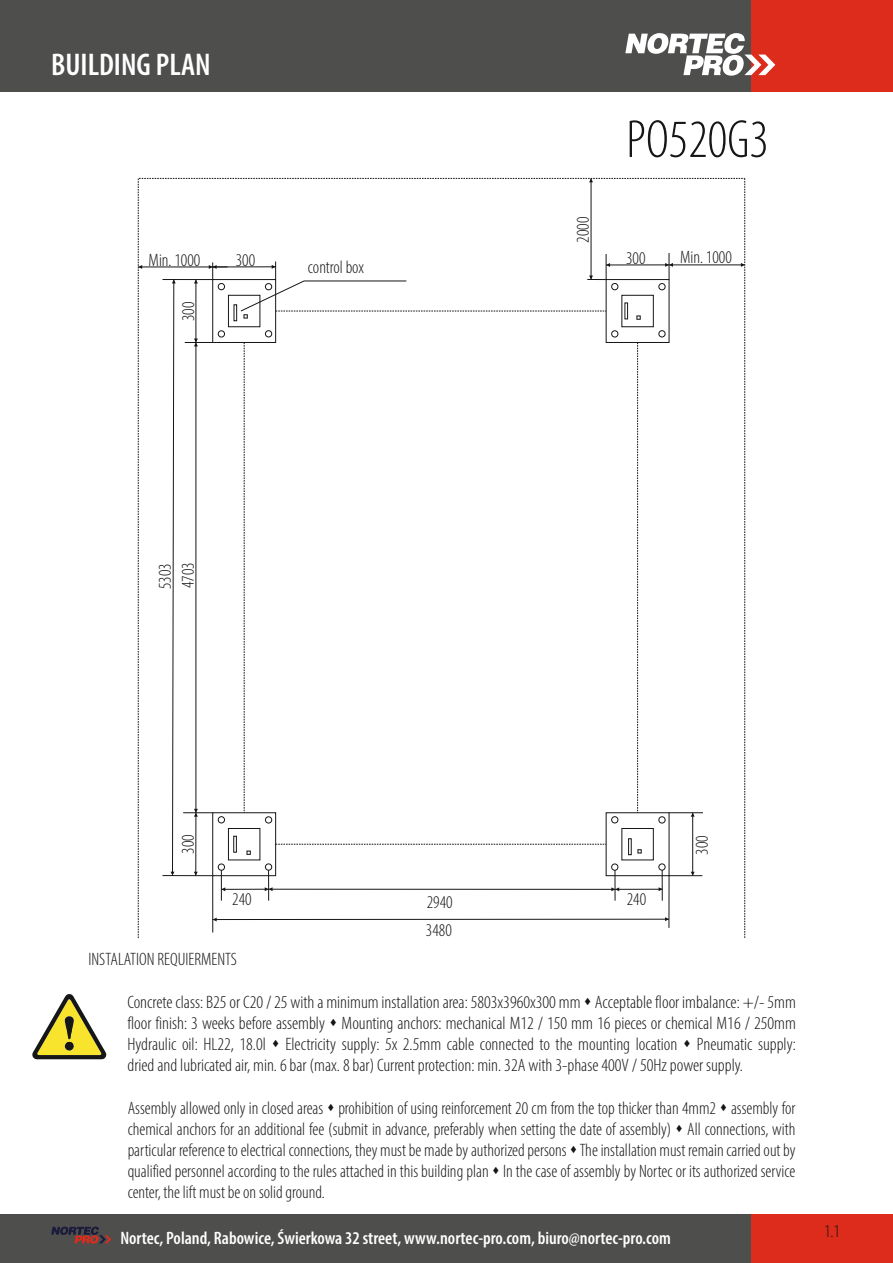
<style>
.page{position:relative;width:893px;height:1263px;background:#fff}
.page>*{position:absolute;margin:0;border:0;box-sizing:border-box;transform-origin:0 0}
.t1{font:300 condensed 54px "Myriad Pro";color:#151616}
.t2{font:700 36.6px "Ebrima";color:#151616}
.t3{font:600 condensed 31.5px "Myriad Pro";color:#fff}
.t4{font:300 condensed 18px/21.1px "Myriad Pro";color:#151616}
.t5{font:300 condensed 18px/21.1px "Myriad Pro";color:#151616;text-align:justify;scale:1.04 1}
.t6{font:600 condensed 18px "Myriad Pro";color:#fff}
</style>
<div class="page">
<svg style="left:138px;top:178px;width:603px;height:760px"></svg>
<hr style="left:669px;top:265px;width:76px;height:1px;background:#151616">
<svg style="left:665px;top:253px;width:8px;height:27px"></svg>
<svg style="left:741px;top:178px;width:4px;height:760px"></svg>
<hr style="left:591px;top:178px;width:1px;height:101px;background:#151616">
<svg style="left:589px;top:178px;width:4px;height:4px"></svg>
<div style="left:234px;top:305px;width:3px;height:16px;border:1px solid #151616"></div>
<hr style="left:213px;top:267px;width:63px;height:1px;background:#151616">
<svg style="left:240px;top:254px;width:370px;height:64px"></svg>
<hr style="left:138px;top:267px;width:75px;height:1px;background:#151616">
<svg style="left:138px;top:265px;width:4px;height:4px"></svg>
<div style="left:625px;top:303px;width:3px;height:16px;border:1px solid #151616"></div>
<div style="left:234px;top:836px;width:3px;height:16px;border:1px solid #151616"></div>
<div style="left:628px;top:838px;width:3px;height:17px;border:1px solid #151616"></div>
<svg style="left:638px;top:849px;width:3px;height:4px"></svg>
<hr style="left:212px;top:876px;width:1px;height:56px;background:#151616">
<hr style="left:669px;top:876px;width:1px;height:52px;background:#151616">
<hr style="left:213px;top:919px;width:456px;height:1px;background:#151616">
<svg style="left:665px;top:917px;width:4px;height:4px"></svg>
<svg style="left:213px;top:917px;width:4px;height:4px"></svg>
<hr style="left:162px;top:279px;width:51px;height:1px;background:#151616">
<hr style="left:162px;top:875px;width:51px;height:1px;background:#151616">
<svg style="left:171px;top:280px;width:5px;height:596px"></svg>
<svg style="left:209px;top:262px;width:18px;height:18px"></svg>
<hr style="left:183px;top:812px;width:30px;height:1px;background:#151616">
<hr style="left:196px;top:342px;width:1px;height:471px;background:#151616">
<svg style="left:194px;top:809px;width:4px;height:8px"></svg>
<hr style="left:196px;top:280px;width:1px;height:62px;background:#151616">
<svg style="left:185px;top:339px;width:28px;height:7px"></svg>
<div style="left:0;top:1214px;width:751px;height:49px;background:#4e4e4d"></div>
<div style="left:751px;top:1214px;width:142px;height:49px;background:#dd2b1c"></div>
<svg style="left:51px;top:1226px;width:60px;height:18px"></svg>
<div style="left:0;top:0;width:766px;height:92px;background:#4e4e4d"></div>
<div style="left:751px;top:0;width:142px;height:92px;background:#dd2b1c"></div>
<svg style="left:625px;top:33px;width:150px;height:43px"></svg>
<svg style="left:32px;top:994px;width:75px;height:65px"></svg>
<h3 class="t3" style="left:51px;top:52px;width:161px">BUILDING PLAN</h3>
<p class="t4" style="left:149px;top:251px;width:53px">Min. 1000</p>
<p class="t4" style="left:236px;top:250px;width:21px">300</p>
<p class="t4" style="left:179px;top:321px;width:21px;rotate:-90deg">300</p>
<p class="t4" style="left:308px;top:258px;width:57px">control box</p>
<p class="t4" style="left:155px;top:589px;width:29px;line-height:23px;rotate:-90deg">5303<br>4703</p>
<p class="t4" style="left:574px;top:243px;width:27px;rotate:-90deg">2000</p>
<h1 class="t1" style="left:626px;top:116px;width:144px">PO520G3</h1>
<p class="t4" style="left:626px;top:248px;width:21px">300</p>
<p class="t4" style="left:680px;top:248px;width:53px">Min. 1000</p>
<h2 class="t2" style="left:64px;top:1019px;width:13px">!</h2>
<p class="t4" style="left:179px;top:854px;width:21px;rotate:-90deg">300</p>
<p class="t4" style="left:693px;top:855px;width:21px;rotate:-90deg">300</p>
<p class="t4" style="left:232px;top:890px;width:21px">240</p>
<p class="t4" style="left:426px;top:889px;width:28px;line-height:27.9px">2940<br>3480</p>
<p class="t4" style="left:627px;top:890px;width:21px">240</p>
<p class="t4" style="left:88px;top:950px;width:150px">INSTALATION REQUIERMENTS</p>
<p class="t5" style="left:127px;top:993px;width:644px">Concrete class: B25 or C20 / 25 with a minimum installation area: 5803x3960x300 mm ▲ Acceptable floor imbalance: +/- 5mm floor finish: 3 weeks before assembly ▲ Mounting anchors: mechanical M12 / 150 mm 16 pieces or chemical M16 / 250mm Hydraulic oil: HL22, 18.0l ▲ Electricity supply: 5x 2.5mm cable connected to the mounting location ▲ Pneumatic supply: dried and lubricated air, min. 6 bar (max. 8 bar) Current protection: min. 32A with 3-phase 400V / 50Hz power supply.</p>
<p class="t4" style="left:128px;top:1099px;width:669px;text-align:justify">Assembly allowed only in closed areas ▲ prohibition of using reinforcement 20 cm from the top thicker than 4mm2 ▲ assembly for chemical anchors for an additional fee (submit in advance, preferably when setting the date of assembly) ▲ All connections, with particular reference to electrical connections, they must be made by authorized persons ▲ The installation must remain carried out by qualified personnel according to the rules attached in this building plan ▲ In the case of assembly by Nortec or its authorized service center, the lift must be on solid ground.</p>
<p class="t6" style="left:120px;top:1230px;width:552px">Nortec, Poland, Rabowice, Świerkowa 32 street, www.nortec-pro.com, biuro@nortec-pro.com</p>
<p class="t4" style="left:824px;top:1220px;width:18px">1.1</p>
</div>
